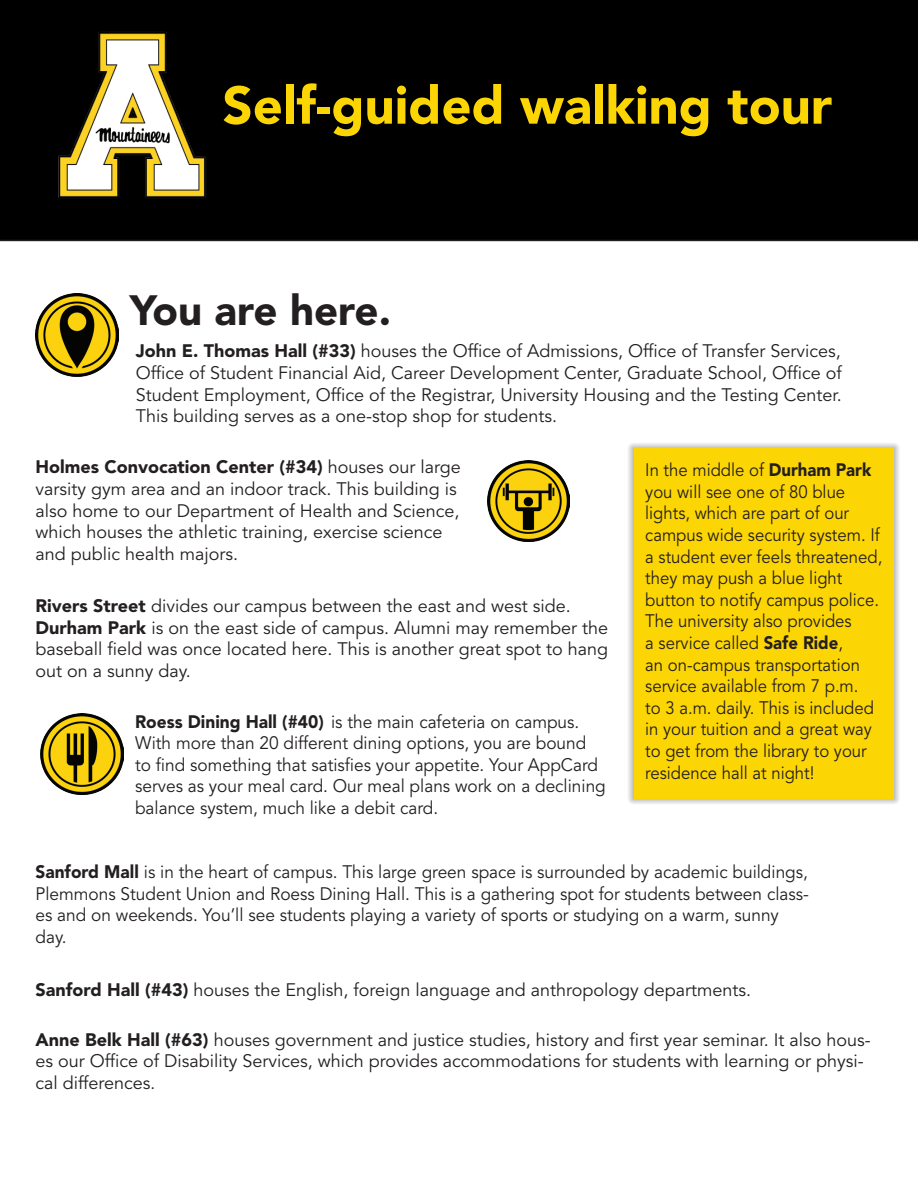
<style>
.page{position:relative;width:918px;height:1188px;background:#fff}
.page>*{position:absolute;margin:0;border:0;box-sizing:border-box;transform-origin:0 0}
.t1{font:900 52.5px "Avenir LT Std";color:#fcd505}
.t2{font:900 42px "Avenir LT Std";color:#231f20}
.t3{font:18px/21.6px "Avenir LT Std";color:#231f20}
.t4{font:18px/21.6px "Avenir LT Std";color:#231f20;scale:.96 1}
.t5{font:18px/21.6px "Avenir LT Std";color:#231f20;scale:.93 1}
.s1{font-weight:900}
</style>
<div class="page">
<div style="left:0;top:0;width:918px;height:241px;background:#000"></div>
<div style="left:628px;top:442px;width:272px;height:363px;background:#231f20;opacity:.59"></div>
<div style="left:634px;top:448px;width:260px;height:351px;background:#fcd505"></div>
<img style="left:35px;top:294px;width:83px;height:82px">
<img style="left:41px;top:714px;width:83px;height:81px">
<img style="left:55px;top:28px;width:154px;height:173px">
<img style="left:487px;top:460px;width:83px;height:81px">
<h1 class="t1" style="left:223px;top:74px;width:611px">Self-guided walking tour</h1>
<h2 class="t2" style="left:130px;top:285px;width:263px">You are here.</h2>
<p class="t3" style="left:136px;top:341px;width:707px;text-align:justify"><span class="s1">John E. Thomas Hall (#33)</span> houses the Office of Admissions, Office of Transfer Services, Office of Student Financial Aid, Career Development Center, Graduate School, Office of Student Employment, Office of the Registrar, University Housing and the Testing Center.<br>This building serves as a one-stop shop for students.</p>
<p class="t3" style="left:36px;top:457px;width:427px"><span class="s1">Holmes Convocation Center (#34)</span> houses our large varsity gym area and an indoor track. This building is also home to our Department of Health and Science, which houses the athletic training, exercise science and public health majors.</p>
<p class="t3" style="left:36px;top:596px;width:574px"><span class="s1">Rivers Street</span> divides our campus between the east and west side.<br><span class="s1">Durham Park</span> is on the east side of campus. Alumni may remember the baseball field was once located here. This is another great spot to hang out on a sunny day.</p>
<p class="t4" style="left:135px;top:711px;width:492px"><span class="s1">Roess Dining Hall (#40)</span> is the main cafeteria on campus.<br>With more than 20 different dining options, you are bound to find something that satisfies your appetite. Your AppCard serves as your meal card. Our meal plans work on a declining balance system, much like a debit card.</p>
<p class="t5" style="left:645px;top:460px;width:256px">In the middle of <span class="s1">Durham Park </span>you will see one of 80 blue lights, which are part of our campus wide security system. If a student ever feels threatened, they may push a blue light button to notify campus police.<br>The university also provides<br>a service called <span class="s1">Safe Ride</span>,<br>an on-campus transportation service available from 7 p.m.<br>to 3 a.m. daily. This is included in your tuition and a great way to get from the library to your residence hall at night!</p>
<p class="t4" style="left:36px;top:862px;width:807px"><span class="s1">Sanford Mall</span> is in the heart of campus. This large green space is surrounded by academic buildings, Plemmons Student Union and Roess Dining Hall. This is a gathering spot for students between class&shy;es and on weekends. You’ll see students playing a variety of sports or studying on a warm, sunny day.</p>
<p class="t3" style="left:36px;top:980px;width:717px"><span class="s1">Sanford Hall (#43)</span> houses the English, foreign language and anthropology departments.</p>
<p class="t3" style="left:36px;top:1029px;width:837px"><span class="s1">Anne Belk Hall (#63)</span> houses government and justice studies, history and first year seminar. It also hous&shy;es our Office of Disability Services, which provides accommodations for students with learning or physi&shy;cal differences.</p>
</div>
